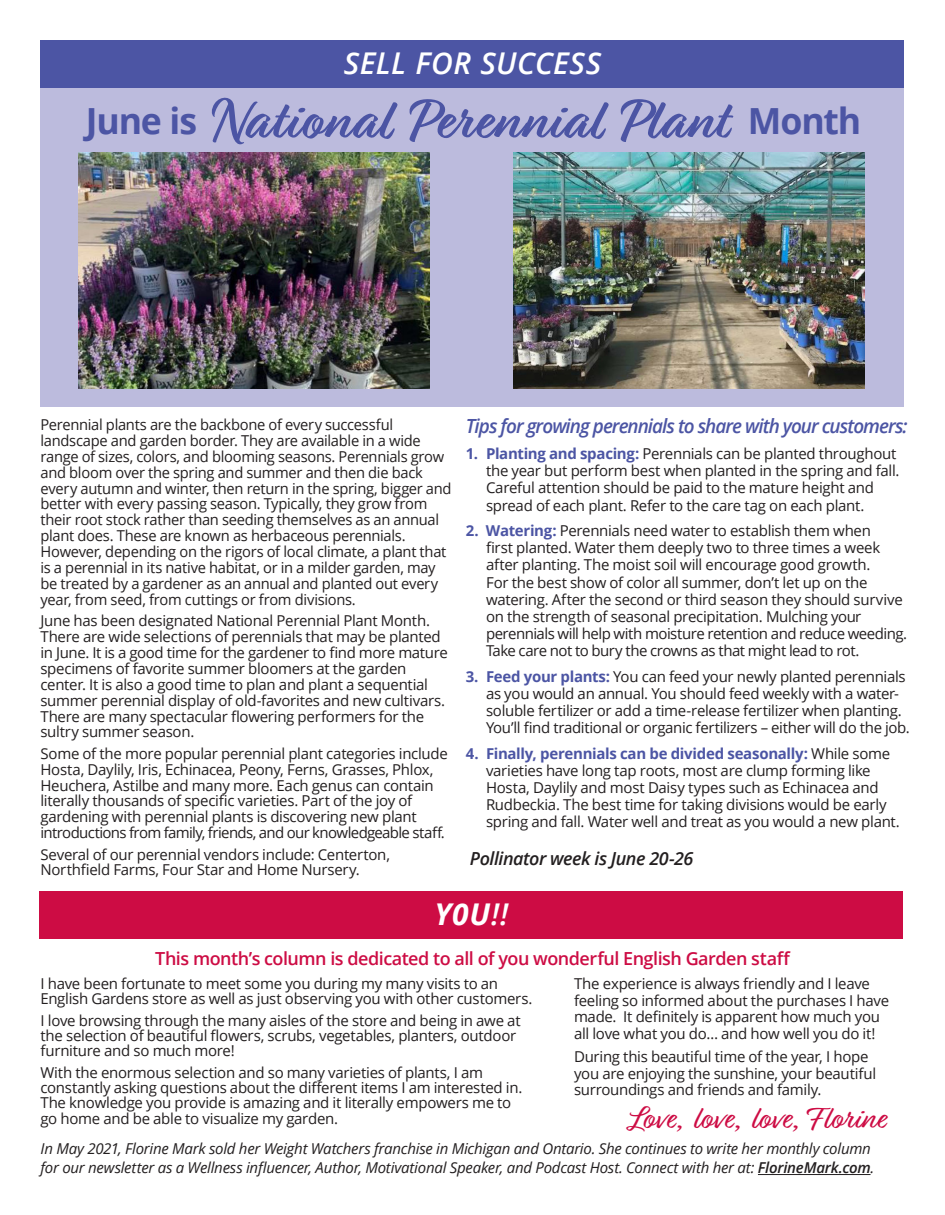
<style>
.page{position:relative;width:945px;height:1215px;background:#fff}
.page>*{position:absolute;margin:0;border:0;box-sizing:border-box;transform-origin:0 0}
.t1{font:700 58.5px "Relation Two";letter-spacing:.015em;color:#4c55a4}
.t2{font:33px "Relation Two";color:#cd0c44}
.t3{font:italic 600 30px "Open Sans";letter-spacing:.015em;color:#fff}
.t4{font:italic 700 30px "Open Sans";color:#fff}
.t5{font:italic 600 19.5px "Open Sans";letter-spacing:-.05em;color:#4c55a4}
.t6{font:600 18px "Open Sans";letter-spacing:-.03em;color:#cd0c44}
.t7{font:italic 600 18px "Open Sans";letter-spacing:-.025em;color:#231f20}
.t8{font:15px/15.9px "Open Sans";letter-spacing:-.02em;color:#231f20}
.t9{font:italic 15px/19.5px "Open Sans";letter-spacing:-.015em;color:#231f20}
.s1{font-family:"Open Sans";font-size:36px}
.s2{font-weight:700;color:#4c55a4}
.s3{font-weight:600}
</style>
<div class="page">
<hr style="left:758px;top:1174px;width:113px;height:1px;background:#231f20">
<div style="left:39px;top:891px;width:864px;height:48px;background:#cd0c44"></div>
<div style="left:40px;top:88px;width:864px;height:319px;background:#bcbbdd"></div>
<img style="left:79px;top:153px;width:351px;height:236px">
<div style="left:40px;top:40px;width:864px;height:48px;background:#4c55a4"></div>
<img style="left:514px;top:153px;width:351px;height:236px">
<p class="t3" style="left:344px;top:43px;width:259px">SELL FOR SUCCESS</p>
<p class="t1" style="left:86px;top:87px;width:777px"><span class="s1">June is</span> National Perennial Plant <span class="s1">Month</span></p>
<p class="t8" style="left:40px;top:416px;width:413px">Perennial plants are the backbone of every successful landscape and garden border. They are available in a wide range of sizes, colors, and blooming seasons. Perennials grow and bloom over the spring and summer and then die back every autumn and winter, then return in the spring, bigger and better with every passing season. Typically, they grow from their root stock rather than seeding themselves as an annual plant does. These are known as herbaceous perennials.<br>However, depending on the rigors of local climate, a plant that is a perennial in its native habitat, or in a milder garden, may be treated by a gardener as an annual and planted out every year, from seed, from cuttings or from divisions.</p>
<p class="t8" style="left:40px;top:612px;width:409px">June has been designated National Perennial Plant Month.<br>There are wide selections of perennials that may be planted in June. It is a good time for the gardener to find more mature specimens of favorite summer bloomers at the garden center. It is also a good time to plan and plant a sequential summer perennial display of old-favorites and new cultivars.<br>There are many spectacular flowering performers for the sultry summer season.</p>
<p class="t8" style="left:40px;top:745px;width:409px">Some of the more popular perennial plant categories include Hosta, Daylily, Iris, Echinacea, Peony, Ferns, Grasses, Phlox, Heuchera, Astilbe and many more. Each genus can contain literally thousands of specific varieties. Part of the joy of gardening with perennial plants is discovering new plant introductions from family, friends, and our knowledgeable staff.</p>
<p class="t8" style="left:40px;top:846px;width:351px">Several of our perennial vendors include: Centerton,<br>Northfield Farms, Four Star and Home Nursery.</p>
<p class="t5" style="left:466px;top:413px;width:443px">Tips for growing perennials to share with your customers:</p>
<p class="t8" style="left:486px;top:445px;width:415px;line-height:17.1px;text-indent:-20px"><span class="s2">1. Planting and spacing:</span> Perennials can be planted throughout the year but perform best when planted in the spring and fall.<br>Careful attention should be paid to the mature height and spread of each plant. Refer to the care tag on each plant.</p>
<p class="t8" style="left:486px;top:522px;width:423px;line-height:17.1px;text-indent:-20px"><span class="s2">2. Watering:</span> Perennials need water to establish them when<br>first planted. Water them deeply two to three times a week after planting. The moist soil will encourage good growth.<br>For the best show of color all summer, don’t let up on the watering. After the second or third season they should survive on the strength of seasonal precipitation. Mulching your perennials will help with moisture retention and reduce weeding.<br>Take care not to bury the crowns as that might lead to rot.</p>
<p class="t8" style="left:486px;top:667px;width:425px;line-height:17.1px;text-indent:-20px"><span class="s2">3. Feed your plants:</span> You can feed your newly planted perennials as you would an annual. You should feed weekly with a water&shy;soluble fertilizer or add a time-release fertilizer when planting.<br>You’ll find traditional or organic fertilizers – either will do the job.</p>
<p class="t8" style="left:486px;top:744px;width:415px;line-height:17.1px;text-indent:-20px"><span class="s2">4. Finally, perennials can be divided seasonally:</span> While some varieties have long tap roots, most are clump forming like Hosta, Daylily and most Daisy types such as Echinacea and Rudbeckia. The best time for taking divisions would be early spring and fall. Water well and treat as you would a new plant.</p>
<p class="t7" style="left:470px;top:846px;width:225px">Pollinator week is June 20-26</p>
<p class="t4" style="left:435px;top:893px;width:75px">Y0U<span class="s3">!!</span></p>
<p class="t6" style="left:155px;top:946px;width:637px">This month’s column is dedicated to all of you wonderful English Garden staff</p>
<p class="t8" style="left:40px;top:976px;width:493px;line-height:15px">I have been fortunate to meet some you during my many visits to an<br>English Gardens store as well as just observing you with other customers.</p>
<p class="t8" style="left:40px;top:1013px;width:482px;line-height:15px">I love browsing through the many aisles of the store and being in awe at the selection of beautiful flowers, scrubs, vegetables, planters, outdoor furniture and so much more!</p>
<p class="t8" style="left:40px;top:1065px;width:483px;line-height:15px">With the enormous selection and so many varieties of plants, I am constantly asking questions about the different items I am interested in.<br>The knowledge you provide is amazing and it literally empowers me to</p>
<p class="t8" style="left:40px;top:1111px;width:299px">go home and be able to visualize my garden.</p>
<p class="t9" style="left:40px;top:1138px;width:835px">In May 2021, Florine Mark sold her Weight Watchers franchise in Michigan and Ontario. She continues to write her monthly column for our newsletter as a Wellness influencer, Author, Motivational Speaker, and Podcast Host. Connect with her at: <span class="s3">FlorineMark.com</span>.</p>
<p class="t8" style="left:574px;top:975px;width:317px;line-height:16.5px">The experience is always friendly and I leave feeling so informed about the purchases I have made. It definitely is apparent how much you all love what you do… and how well you do it!</p>
<p class="t8" style="left:574px;top:1048px;width:304px;line-height:16.5px">During this beautiful time of the year, I hope you are enjoying the sunshine, your beautiful surroundings and friends and family.</p>
<p class="t2" style="left:629px;top:1096px;width:258px">Love, love, love, Florine</p>
</div>
